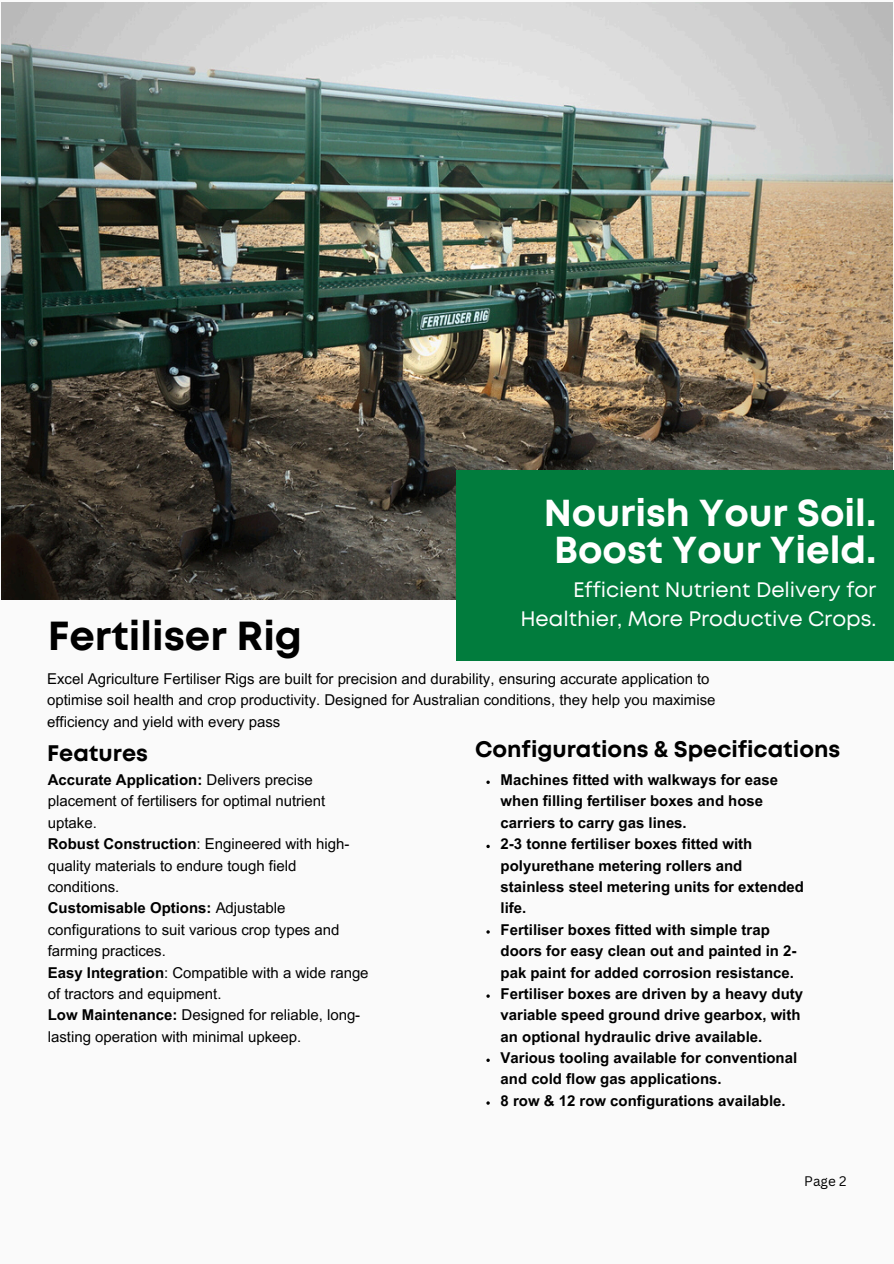
<style>
.page{position:relative;width:894px;height:1264px;background:#fff}
.page>*{position:absolute;margin:0;border:0;box-sizing:border-box;transform-origin:0 0}
.t1{font:700 40.5px "Mont";color:#000}
.t2{font:700 37.5px/37.2px "Mont";color:#fff}
.t3{font:700 22.5px "Mont";color:#000}
.t4{font:21px/29.2px "Mont";color:#fff;text-align:right}
.t5{font:15px/21.3px "Arial MT Pro";color:#000}
.t6{font:700 15px/21.3px "Arial MT Pro";color:#000}
.t7{font:13.5px "Canva Sans";color:#000}
.s1{font-weight:700}
</style>
<div class="page">
<div style="left:0;top:0;width:893px;height:1263px;background:#fafafa"></div>
<img style="left:1px;top:2px;width:890px;height:597px">
<div style="left:456px;top:470px;width:437px;height:190px;background:#017c3d"></div>
<p class="t2" style="left:543px;top:497px;width:334px">Nourish Your Soil.<br>Boost Your Yield.</p>
<h1 class="t4" style="left:520px;top:576px;width:357px">Efficient Nutrient Delivery for<br>Healthier, More Productive Crops.</h1>
<h1 class="t1" style="left:48px;top:620px;width:256px">Fertiliser Rig</h1>
<h3 class="t5" style="left:47px;top:669px;width:669px">Excel Agriculture Fertiliser Rigs are built for precision and durability, ensuring accurate application to optimise soil health and crop productivity. Designed for Australian conditions, they help you maximise efficiency and yield with every pass</h3>
<p class="t3" style="left:47px;top:744px;width:102px">Features</p>
<h2 class="t5" style="left:48px;top:771px;width:279px"><span class="s1">Accurate Application:</span> Delivers precise placement of fertilisers for optimal nutrient uptake.</h2>
<h2 class="t5" style="left:48px;top:835px;width:303px"><span class="s1">Robust Construction</span>: Engineered with high&shy;quality materials to endure tough field conditions.</h2>
<p class="t5" style="left:48px;top:899px;width:293px"><span class="s1">Customisable Options:</span> Adjustable configurations to suit various crop types and farming practices.</p>
<p class="t5" style="left:48px;top:963px;width:322px"><span class="s1">Easy Integration</span>: Compatible with a wide range of tractors and equipment.</p>
<p class="t5" style="left:48px;top:1006px;width:314px"><span class="s1">Low Maintenance:</span> Designed for reliable, long&shy;lasting operation with minimal upkeep.</p>
<p class="t3" style="left:475px;top:740px;width:366px">Configurations &amp; Specifications</p>
<p class="t6" style="left:500px;top:771px;width:279px">Machines fitted with walkways for ease when filling fertiliser boxes and hose carriers to carry gas lines.</p>
<p class="t6" style="left:500px;top:835px;width:305px">2-3 tonne fertiliser boxes fitted with polyurethane metering rollers and stainless steel metering units for extended life.</p>
<p class="t6" style="left:500px;top:920px;width:297px">Fertiliser boxes fitted with simple trap doors for easy clean out and painted in 2- pak paint for added corrosion resistance.</p>
<p class="t6" style="left:500px;top:984px;width:304px">Fertiliser boxes are driven by a heavy duty variable speed ground drive gearbox, with an optional hydraulic drive available.</p>
<p class="t6" style="left:500px;top:1049px;width:298px">Various tooling available for conventional and cold flow gas applications.</p>
<p class="t6" style="left:500px;top:1091px;width:286px">8 row &amp; 12 row configurations available.</p>
<p class="t7" style="left:804px;top:1171px;width:44px">Page 2</p>
</div>
